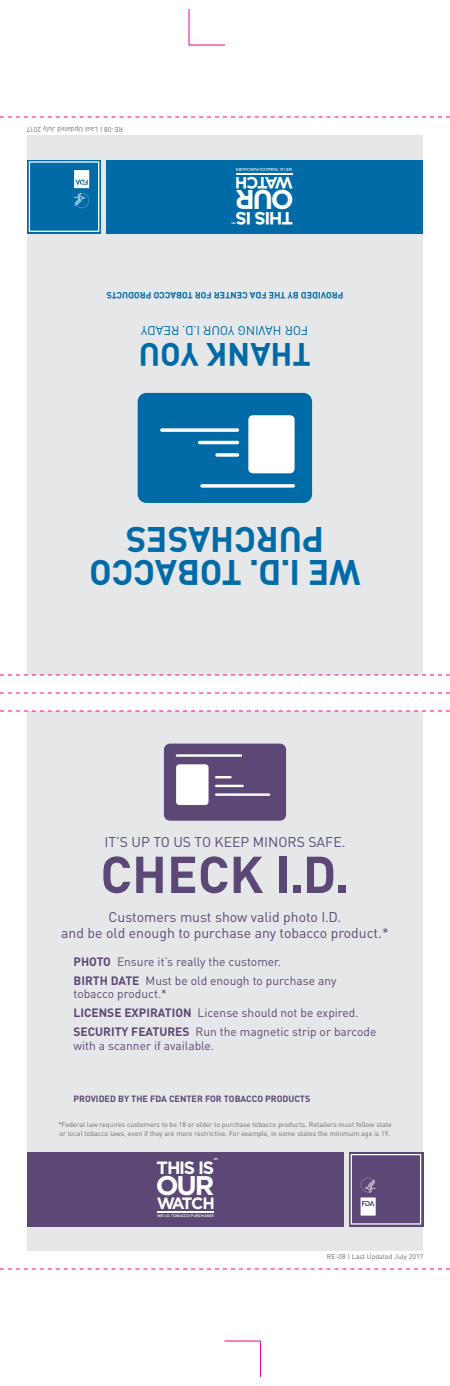
<style>
.page{position:relative;width:450px;height:1386px;background:#fff}
.page>*{position:absolute;margin:0;border:0;box-sizing:border-box;transform-origin:0 0}
.t1{font:700 51px "DIN";color:#5c4876}
.t2{font:700 35px/33px "DIN";color:#006ba7;text-align:center}
.t3{font:700 32px "DIN";color:#006ba7}
.t4{font:700 27px "Gotham";letter-spacing:-.08em;color:#fff}
.t5{font:700 17.8px "Gotham";letter-spacing:-.07em;color:#fff}
.t6{font:700 16.4px "Gotham";letter-spacing:-.125em;color:#fff}
.t7{font:14px/16px "DIN";color:#5c4876;text-align:center}
.t8{font:12.6px "DIN";color:#006ba7}
.t9{font:12px/18.5px "DIN";color:#5c4876}
.t10{font:700 9px "DIN";color:#5c4876}
.t11{font:700 9px "DIN";color:#006ba7}
.t12{font:7px/8.3px "DIN";color:#6c6d70}
.t13{font:500 3.7px "Gotham";letter-spacing:-.02em;color:#fff}
.t14{font:500 3px "Gotham";color:#fff}
.s1{font-weight:700}
</style>
<div class="page">
<div style="left:27px;top:711px;width:396px;height:540px;background:#e6e7e9"></div>
<div style="left:27px;top:1152px;width:317px;height:74px;background:#5c4876"></div>
<div style="left:349px;top:1152px;width:74px;height:74px;background:#5c4876"></div>
<div style="left:351px;top:1154px;width:70px;height:71px;border:1px solid #fff"></div>
<div style="left:164px;top:744px;width:122px;height:77px;background:#5c4876;border-radius:6px"></div>
<div style="left:177px;top:765px;width:31px;height:39px;background:#fff;border-radius:3px"></div>
<div style="left:176px;top:764px;width:33px;height:41px;border:1px solid #fff;border-radius:3px"></div>
<hr style="left:177px;top:754px;width:64px;height:3px;background:#fff">
<svg style="left:216px;top:776px;width:14px;height:2px"></svg>
<hr style="left:216px;top:785px;width:27px;height:2px;background:#fff">
<hr style="left:216px;top:793px;width:53px;height:3px;background:#fff">
<hr style="left:157px;top:1211px;width:57px;height:1px;background:#fff">
<svg style="left:361px;top:1177px;width:15px;height:39px"></svg>
<div style="left:27px;top:135px;width:396px;height:540px;background:#e6e7e9"></div>
<div style="left:27px;top:160px;width:74px;height:74px;background:#006ba7"></div>
<div style="left:29px;top:161px;width:70px;height:71px;border:1px solid #fff"></div>
<div style="left:138px;top:393px;width:174px;height:110px;background:#006ba7;border-radius:9px"></div>
<div style="left:249px;top:416px;width:45px;height:57px;background:#fff;border-radius:4px"></div>
<div style="left:248px;top:415px;width:47px;height:58px;border:2px solid #fff;border-radius:4px"></div>
<svg style="left:202px;top:484px;width:91px;height:4px"></svg>
<svg style="left:217px;top:453px;width:21px;height:4px"></svg>
<hr style="left:200px;top:441px;width:38px;height:3px;background:#fff">
<svg style="left:162px;top:428px;width:76px;height:4px"></svg>
<div style="left:106px;top:160px;width:317px;height:74px;background:#006ba7"></div>
<hr style="left:236px;top:173px;width:56px;height:1px;background:#fff">
<svg style="left:74px;top:170px;width:15px;height:38px"></svg>
<svg style="left:0;top:116px;width:450px;height:2px"></svg>
<svg style="left:0;top:674px;width:450px;height:2px"></svg>
<svg style="left:0;top:692px;width:450px;height:2px"></svg>
<svg style="left:0;top:710px;width:450px;height:2px"></svg>
<svg style="left:0;top:1268px;width:450px;height:2px"></svg>
<hr style="left:188px;top:9px;width:2px;height:36px;background:#ed028c">
<hr style="left:189px;top:44px;width:36px;height:2px;background:#ed028c">
<hr style="left:260px;top:1341px;width:1px;height:36px;background:#ed028c">
<hr style="left:224px;top:1340px;width:36px;height:2px;background:#ed028c">
<p class="t12" style="left:123px;top:134px;width:98px;rotate:-180deg">RE-08 | Last Updated July 2017</p>
<p class="t13" style="left:293px;top:172px;width:58px;rotate:-180deg">WE I.D. TOBACCO PURCHASES</p>
<h3 class="t4" style="left:294px;top:216px;width:60px;rotate:-180deg">OUR</h3>
<h3 class="t6" style="left:293px;top:192px;width:60px;rotate:-180deg">WATCH</h3>
<h3 class="t5" style="left:293px;top:228px;width:59px;rotate:-180deg">THIS IS</h3>
<p class="t14" style="left:236px;top:225px;width:6px;rotate:-180deg">SM</p>
<p class="t11" style="left:343px;top:301px;width:238px;rotate:-180deg">PROVIDED BY THE FDA CENTER FOR TOBACCO PRODUCTS</p>
<h3 class="t8" style="left:308px;top:338px;width:169px;rotate:-180deg">FOR HAVING YOUR I.D. READY</h3>
<h3 class="t3" style="left:311px;top:375px;width:174px;rotate:-180deg">THANK YOU</h3>
<h2 class="t2" style="left:361px;top:590px;width:273px;rotate:-180deg">WE I.D. TOBACCO<br>PURCHASES</h2>
<h3 class="t7" style="left:104px;top:834px;width:243px">IT’S UP TO US TO KEEP MINORS SAFE.</h3>
<h1 class="t1" style="left:100px;top:841px;width:251px">CHECK I.D.</h1>
<h3 class="t7" style="left:61px;top:908px;width:329px">Customers must show valid photo I.D.<br>and be old enough to purchase any tobacco product.*</h3>
<h3 class="t9" style="left:73px;top:952px;width:265px"><span class="s1">PHOTO</span> Ensure it’s really the customer.<br><span class="s1">BIRTH DATE</span> Must be old enough to purchase any</h3>
<h3 class="t9" style="left:73px;top:984px;width:287px">tobacco product.*<br><span class="s1">LICENSE EXPIRATION</span> License should not be expired.</h3>
<h3 class="t9" style="left:73px;top:1025px;width:305px;line-height:13.5px"><span class="s1">SECURITY FEATURES</span> Run the magnetic strip or barcode with a scanner if available.</h3>
<p class="t10" style="left:73px;top:1092px;width:238px">PROVIDED BY THE FDA CENTER FOR TOBACCO PRODUCTS</p>
<p class="t12" style="left:58px;top:1120px;width:335px">*Federal law requires customers to be 18 or older to purchase tobacco products. Retailers must follow state or local tobacco laws, even if they are more restrictive. For example, in some states the minimum age is 19.</p>
<p class="t14" style="left:214px;top:1157px;width:6px">SM</p>
<h3 class="t5" style="left:157px;top:1157px;width:59px">THIS IS</h3>
<h3 class="t6" style="left:157px;top:1194px;width:60px">WATCH</h3>
<p class="t13" style="left:157px;top:1214px;width:58px">WE I.D. TOBACCO PURCHASES</p>
<h3 class="t4" style="left:156px;top:1170px;width:60px">OUR</h3>
<p class="t12" style="left:327px;top:1252px;width:98px">RE-08 | Last Updated July 2017</p>
</div>
